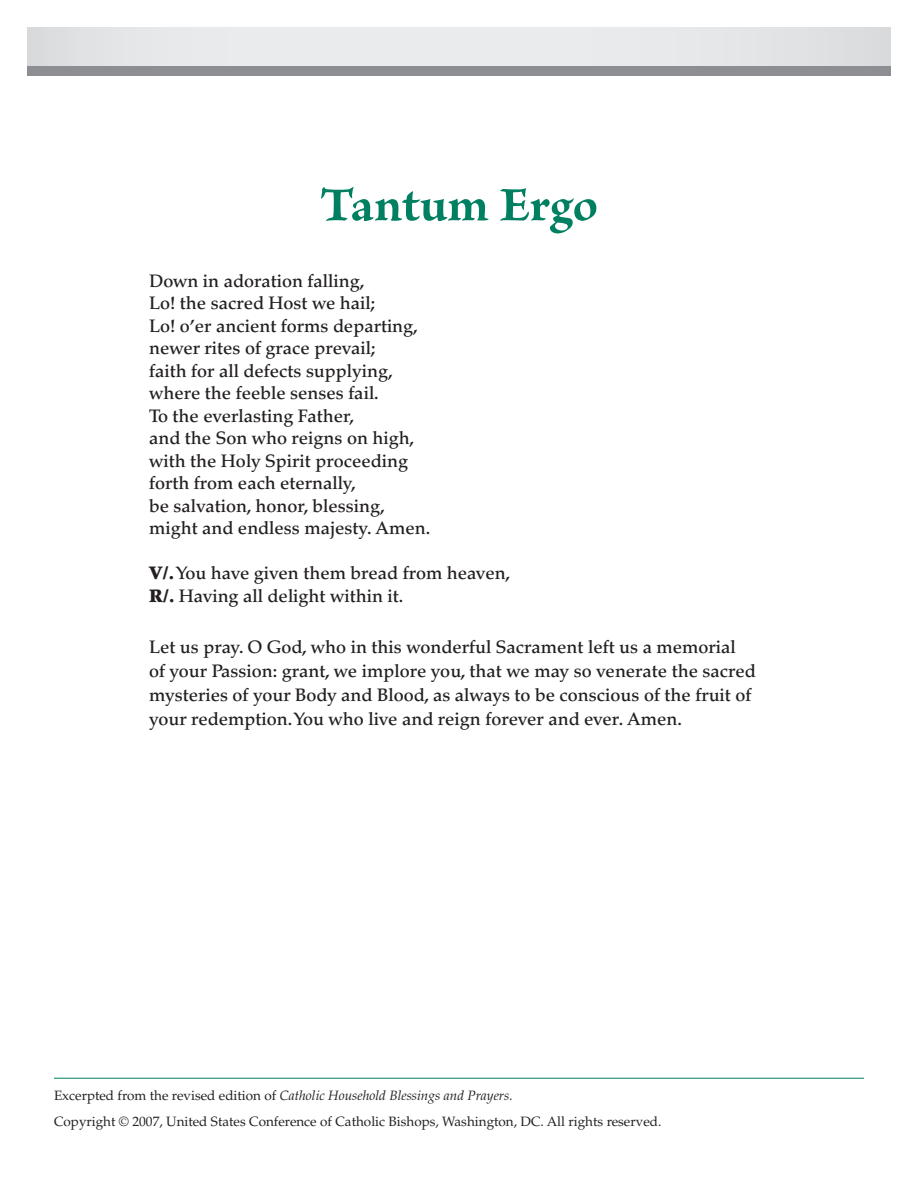
<style>
.page{position:relative;width:918px;height:1188px;background:#fff}
.page>*{position:absolute;margin:0;border:0;box-sizing:border-box;transform-origin:0 0}
.t1{font:700 51px "Brioso Pro";color:#008061}
.t2{font:500 18px/22.5px "Palatino LT Std";color:#231f20}
.t3{font:13.5px/26.2px "Palatino LT Std";color:#231f20}
.s1{font-weight:900}
.s2{font-style:italic}
</style>
<div class="page">
<hr style="left:54px;top:1078px;width:810px;height:1px;background:#008061">
<svg style="left:27px;top:27px;width:864px;height:49px;background:#d3d4d6"></svg>
<h1 class="t1" style="left:320px;top:177px;width:279px">Tantum Ergo</h1>
<p class="t2" style="left:149px;top:270px;width:283px">Down in adoration falling,<br>Lo! the sacred Host we hail;<br>Lo! o’er ancient forms departing, newer rites of grace prevail;<br>faith for all defects supplying, where the feeble senses fail.<br>To the everlasting Father,<br>and the Son who reigns on high, with the Holy Spirit proceeding forth from each eternally,<br>be salvation, honor, blessing, might and endless majesty. Amen.</p>
<p class="t2" style="left:149px;top:562px;width:363px"><span class="s1">V/.</span> You have given them bread from heaven,<br><span class="s1">R/.</span> Having all delight within it.</p>
<p class="t2" style="left:149px;top:635px;width:608px;line-height:24px">Let us pray. O God, who in this wonderful Sacrament left us a memorial of your Passion: grant, we implore you, that we may so venerate the sacred mysteries of your Body and Blood, as always to be conscious of the fruit of your redemption. You who live and reign forever and ever. Amen.</p>
<p class="t3" style="left:54px;top:1083px;width:609px">Excerpted from the revised edition of <span class="s2">Catholic Household Blessings and Prayers.<br></span>Copyright © 2007, United States Conference of Catholic Bishops, Washington, DC. All rights reserved.</p>
</div>
